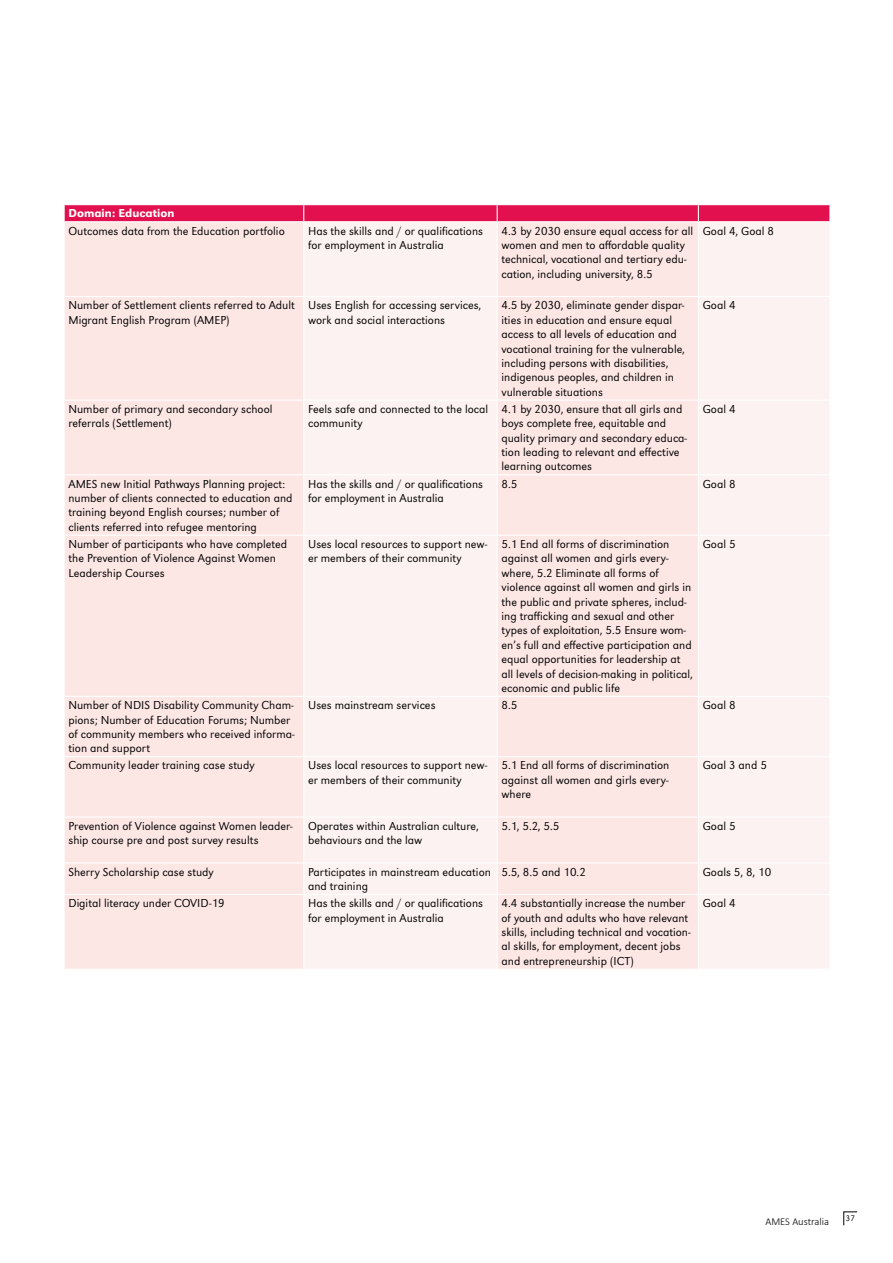
<style>
.page{position:relative;width:893px;height:1263px;background:#fff}
.page>*{position:absolute;margin:0;border:0;box-sizing:border-box;transform-origin:0 0}
.t1{font:300 12px/14.4px "URW Grotesk";color:#000}
.t2{font:500 12px "URW Grotesk";color:#fff}
.t3{font:300 10.5px "Calibri";color:#000}
.t4{font:300 8.4px "URW Grotesk";color:#000}
</style>
<div class="page">
<div style="left:65px;top:222px;width:238px;height:747px;background:#fce7e4"></div>
<svg style="left:305px;top:222px;width:524px;height:747px;fill:#fcf2f1"></svg>
<svg style="left:64px;top:205px;width:766px;height:16px;background:#e21452"></svg>
<hr style="left:497px;top:222px;width:1px;height:74px;background:#fff">
<hr style="left:698px;top:222px;width:1px;height:74px;background:#fff">
<hr style="left:64px;top:296px;width:240px;height:1px;background:#fff">
<hr style="left:304px;top:296px;width:193px;height:1px;background:#fff">
<hr style="left:497px;top:296px;width:201px;height:1px;background:#fff">
<hr style="left:497px;top:297px;width:1px;height:102px;background:#fff">
<hr style="left:698px;top:296px;width:132px;height:1px;background:#fff">
<hr style="left:698px;top:297px;width:1px;height:102px;background:#fff">
<hr style="left:64px;top:399px;width:240px;height:2px;background:#fff">
<hr style="left:304px;top:399px;width:193px;height:2px;background:#fff">
<hr style="left:497px;top:399px;width:201px;height:2px;background:#fff">
<hr style="left:497px;top:401px;width:1px;height:73px;background:#fff">
<hr style="left:698px;top:399px;width:132px;height:2px;background:#fff">
<hr style="left:698px;top:401px;width:1px;height:73px;background:#fff">
<hr style="left:64px;top:474px;width:240px;height:1px;background:#fff">
<hr style="left:304px;top:474px;width:193px;height:1px;background:#fff">
<hr style="left:497px;top:474px;width:201px;height:1px;background:#fff">
<hr style="left:497px;top:475px;width:1px;height:60px;background:#fff">
<hr style="left:698px;top:474px;width:132px;height:1px;background:#fff">
<hr style="left:698px;top:475px;width:1px;height:60px;background:#fff">
<hr style="left:64px;top:535px;width:240px;height:1px;background:#fff">
<hr style="left:304px;top:535px;width:193px;height:1px;background:#fff">
<hr style="left:497px;top:535px;width:201px;height:1px;background:#fff">
<hr style="left:497px;top:536px;width:1px;height:160px;background:#fff">
<hr style="left:698px;top:535px;width:132px;height:1px;background:#fff">
<hr style="left:698px;top:536px;width:1px;height:160px;background:#fff">
<hr style="left:64px;top:696px;width:240px;height:1px;background:#fff">
<hr style="left:304px;top:696px;width:193px;height:1px;background:#fff">
<hr style="left:497px;top:696px;width:201px;height:1px;background:#fff">
<hr style="left:497px;top:697px;width:1px;height:59px;background:#fff">
<hr style="left:698px;top:696px;width:132px;height:1px;background:#fff">
<hr style="left:698px;top:697px;width:1px;height:59px;background:#fff">
<hr style="left:64px;top:756px;width:240px;height:1px;background:#fff">
<hr style="left:304px;top:756px;width:193px;height:1px;background:#fff">
<hr style="left:497px;top:756px;width:201px;height:1px;background:#fff">
<hr style="left:497px;top:757px;width:1px;height:59px;background:#fff">
<hr style="left:698px;top:756px;width:132px;height:1px;background:#fff">
<hr style="left:698px;top:757px;width:1px;height:59px;background:#fff">
<hr style="left:64px;top:816px;width:240px;height:1px;background:#fff">
<hr style="left:304px;top:816px;width:193px;height:1px;background:#fff">
<hr style="left:497px;top:816px;width:201px;height:1px;background:#fff">
<hr style="left:497px;top:817px;width:1px;height:45px;background:#fff">
<hr style="left:698px;top:816px;width:132px;height:1px;background:#fff">
<hr style="left:698px;top:817px;width:1px;height:45px;background:#fff">
<hr style="left:64px;top:862px;width:240px;height:1px;background:#fff">
<hr style="left:304px;top:862px;width:193px;height:1px;background:#fff">
<hr style="left:497px;top:862px;width:201px;height:1px;background:#fff">
<hr style="left:497px;top:863px;width:1px;height:31px;background:#fff">
<hr style="left:698px;top:862px;width:132px;height:1px;background:#fff">
<hr style="left:698px;top:863px;width:1px;height:31px;background:#fff">
<hr style="left:64px;top:894px;width:240px;height:1px;background:#fff">
<hr style="left:304px;top:894px;width:193px;height:1px;background:#fff">
<hr style="left:497px;top:894px;width:201px;height:1px;background:#fff">
<hr style="left:497px;top:895px;width:1px;height:74px;background:#fff">
<hr style="left:698px;top:894px;width:132px;height:1px;background:#fff">
<hr style="left:698px;top:895px;width:1px;height:74px;background:#fff">
<svg style="left:843px;top:1211px;width:14px;height:14px"></svg>
<p class="t2" style="left:68px;top:206px;width:107px">Domain: Education</p>
<p class="t1" style="left:68px;top:223px;width:218px">Outcomes data from the Education portfolio</p>
<p class="t1" style="left:308px;top:223px;width:176px">Has the skills and / or qualifications for employment in Australia</p>
<p class="t1" style="left:501px;top:223px;width:193px">4.3 by 2030 ensure equal access for all women and men to affordable quality technical, vocational and tertiary edu&shy;cation, including university, 8.5</p>
<p class="t1" style="left:703px;top:223px;width:73px">Goal 4, Goal 8</p>
<p class="t1" style="left:68px;top:298px;width:228px">Number of Settlement clients referred to Adult<br>Migrant English Program (AMEP)</p>
<p class="t1" style="left:308px;top:298px;width:175px">Uses English for accessing services, work and social interactions</p>
<p class="t1" style="left:501px;top:298px;width:185px">4.5 by 2030, eliminate gender dispar&shy;ities in education and ensure equal access to all levels of education and vocational training for the vulnerable, including persons with disabilities, indigenous peoples, and children in vulnerable situations</p>
<p class="t1" style="left:703px;top:298px;width:34px">Goal 4</p>
<p class="t1" style="left:68px;top:402px;width:205px">Number of primary and secondary school referrals (Settlement)</p>
<p class="t1" style="left:308px;top:402px;width:182px">Feels safe and connected to the local community</p>
<p class="t1" style="left:501px;top:402px;width:187px">4.1 by 2030, ensure that all girls and boys complete free, equitable and quality primary and secondary educa&shy;tion leading to relevant and effective learning outcomes</p>
<p class="t1" style="left:703px;top:402px;width:34px">Goal 4</p>
<p class="t1" style="left:68px;top:476px;width:226px">AMES new Initial Pathways Planning project: number of clients connected to education and training beyond English courses; number of clients referred into refugee mentoring</p>
<p class="t1" style="left:308px;top:476px;width:176px">Has the skills and / or qualifications for employment in Australia</p>
<p class="t1" style="left:501px;top:476px;width:17px">8.5</p>
<p class="t1" style="left:703px;top:476px;width:34px">Goal 8</p>
<p class="t1" style="left:68px;top:537px;width:220px">Number of participants who have completed the Prevention of Violence Against Women<br>Leadership Courses</p>
<p class="t1" style="left:308px;top:537px;width:181px">Uses local resources to support new&shy;er members of their community</p>
<p class="t1" style="left:501px;top:537px;width:193px">5.1 End all forms of discrimination against all women and girls every&shy;where, 5.2 Eliminate all forms of violence against all women and girls in the public and private spheres, includ&shy;ing trafficking and sexual and other types of exploitation, 5.5 Ensure wom&shy;en’s full and effective participation and equal opportunities for leadership at all levels of decision-making in political, economic and public life</p>
<p class="t1" style="left:703px;top:537px;width:34px">Goal 5</p>
<p class="t1" style="left:68px;top:698px;width:228px">Number of NDIS Disability Community Cham&shy;pions; Number of Education Forums; Number of community members who received informa&shy;tion and support</p>
<p class="t1" style="left:308px;top:698px;width:129px">Uses mainstream services</p>
<p class="t1" style="left:501px;top:698px;width:17px">8.5</p>
<p class="t1" style="left:703px;top:698px;width:34px">Goal 8</p>
<p class="t1" style="left:68px;top:758px;width:188px">Community leader training case study</p>
<p class="t1" style="left:308px;top:758px;width:181px">Uses local resources to support new&shy;er members of their community</p>
<p class="t1" style="left:501px;top:758px;width:169px;text-align:justify">5.1 End all forms of discrimination against all women and girls every&shy;where</p>
<p class="t1" style="left:703px;top:758px;width:66px">Goal 3 and 5</p>
<p class="t1" style="left:68px;top:819px;width:226px">Prevention of Violence against Women leader&shy;ship course pre and post survey results</p>
<p class="t1" style="left:308px;top:819px;width:172px">Operates within Australian culture, behaviours and the law</p>
<p class="t1" style="left:501px;top:819px;width:59px">5.1, 5.2, 5.5</p>
<p class="t1" style="left:703px;top:819px;width:34px">Goal 5</p>
<p class="t1" style="left:68px;top:865px;width:147px">Sherry Scholarship case study</p>
<p class="t1" style="left:308px;top:865px;width:184px">Participates in mainstream education and training</p>
<p class="t1" style="left:501px;top:865px;width:86px">5.5, 8.5 and 10.2</p>
<p class="t1" style="left:703px;top:865px;width:70px">Goals 5, 8, 10</p>
<p class="t1" style="left:68px;top:896px;width:158px">Digital literacy under COVID-19</p>
<p class="t1" style="left:308px;top:896px;width:176px">Has the skills and / or qualifications for employment in Australia</p>
<p class="t1" style="left:501px;top:896px;width:191px">4.4 substantially increase the number of youth and adults who have relevant skills, including technical and vocation&shy;al skills, for employment, decent jobs and entrepreneurship (ICT)</p>
<p class="t1" style="left:703px;top:896px;width:34px">Goal 4</p>
<p class="t3" style="left:765px;top:1215px;width:65px">AMES Australia</p>
<p class="t4" style="left:846px;top:1214px;width:11px">37</p>
</div>
